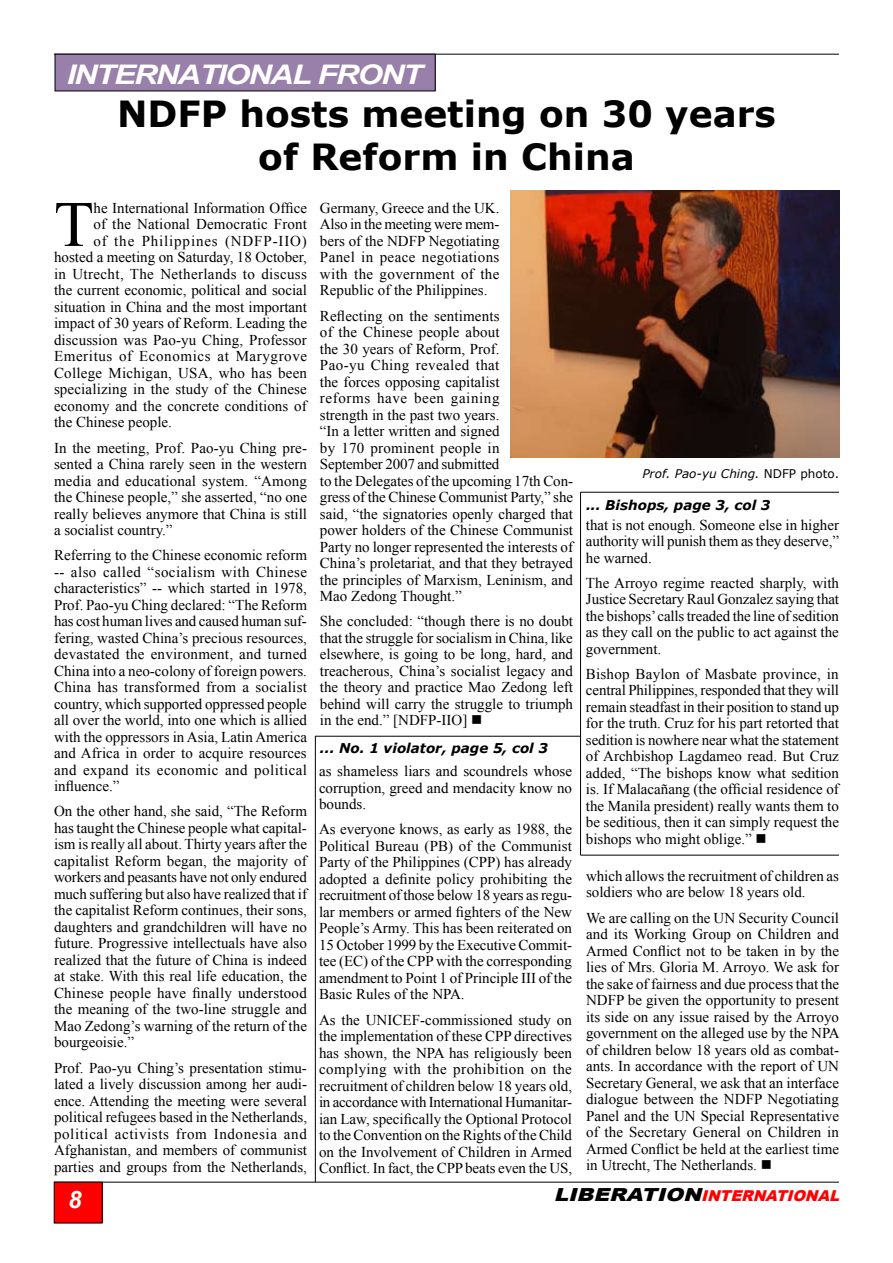
<style>
.page{position:relative;width:893px;height:1263px;background:#fff}
.page>*{position:absolute;margin:0;border:0;box-sizing:border-box;transform-origin:0 0}
.t1{font:64.8px "Times New Roman";color:#000}
.t2{font:700 36px/43.2px "Verdana";color:#000;text-align:center}
.t3{font:italic 700 27px "Arial";letter-spacing:-.05em;color:#fff;scale:1.2 1}
.t4{font:italic 700 24px "Arial";color:#fff}
.t5{font:15px/16.5px "Times New Roman";color:#000;text-align:justify}
.t6{font:15px "Times New Roman";letter-spacing:.025em;color:#000}
.t7{font:15px "Times New Roman";letter-spacing:.04em;color:#000}
.t8{font:15px "Times New Roman";letter-spacing:.02em;color:#000}
.t9{font:15px "Times New Roman";letter-spacing:.055em;color:#000}
.t10{font:italic 900 15px "Arial";color:#f00}
.t11{font:italic 700 13.5px "Verdana";color:#000}
.t12{font:italic 12px "Verdana";color:#000}
.s1{font-style:normal}
.s2{font-size:18px;color:#000}
</style>
<div class="page">
<hr style="left:54px;top:54px;width:785px;height:1px;background:#000">
<hr style="left:54px;top:1182px;width:785px;height:1px;background:#000">
<div style="left:54px;top:1182px;width:48px;height:41px;background:#f00"></div>
<div style="left:55px;top:54px;width:380px;height:37px;background:#9980aa"></div>
<div style="left:55px;top:54px;width:380px;height:37px;border:1px solid #000"></div>
<img style="left:510px;top:190px;width:330px;height:268px">
<hr style="left:315px;top:736px;width:265px;height:1px;background:#000">
<hr style="left:315px;top:736px;width:1px;height:446px;background:#000">
<hr style="left:580px;top:855px;width:259px;height:1px;background:#000">
<hr style="left:580px;top:735px;width:1px;height:120px;background:#000">
<hr style="left:580px;top:492px;width:1px;height:244px;background:#000">
<hr style="left:580px;top:492px;width:259px;height:1px;background:#000">
<h3 class="t3" style="left:67px;top:57px;width:298px">INTERNATIONAL FRONT</h3>
<h2 class="t2" style="left:117px;top:92px;width:660px">NDFP hosts meeting on 30 years of Reform in China</h2>
<h1 class="t1" style="left:54px;top:181px;width:41px">T</h1>
<p class="t5" style="left:94px;top:199px;width:215px">he International Information Office</p>
<p class="t5" style="left:94px;top:216px;width:215px">of the National Democratic Front</p>
<p class="t9" style="left:94px;top:231px;width:215px">of the Philippines (NDFP-IIO)</p>
<p class="t5" style="left:54px;top:249px;width:254px">hosted a meeting on Saturday, 18 October,</p>
<p class="t6" style="left:54px;top:264px;width:254px">in Utrecht, The Netherlands to discuss</p>
<p class="t5" style="left:54px;top:282px;width:254px">the current economic, political and social</p>
<p class="t5" style="left:54px;top:298px;width:254px">situation in China and the most important</p>
<p class="t5" style="left:54px;top:315px;width:254px">impact of 30 years of Reform. Leading the</p>
<p class="t5" style="left:54px;top:331px;width:254px">discussion was Pao-yu Ching, Professor</p>
<p class="t7" style="left:54px;top:346px;width:255px">Emeritus of Economics at Marygrove</p>
<p class="t8" style="left:54px;top:363px;width:255px">College Michigan, USA, who has been</p>
<p class="t5" style="left:54px;top:381px;width:254px">specializing in the study of the Chinese</p>
<p class="t5" style="left:54px;top:397px;width:254px">economy and the concrete conditions of</p>
<p class="t5" style="left:54px;top:414px;width:119px">the Chinese people.</p>
<p class="t5" style="left:54px;top:439px;width:254px">In the meeting, Prof. Pao-yu Ching pre&shy;sented a China rarely seen in the western media and educational system. “Among the Chinese people,” she asserted, “no one really believes anymore that China is still a socialist country.”</p>
<p class="t5" style="left:54px;top:547px;width:255px">Referring to the Chinese economic reform -- also called “socialism with Chinese characteristics” -- which started in 1978, Prof. Pao-yu Ching declared: “The Reform has cost human lives and caused human suf&shy;fering, wasted China’s precious resources, devastated the environment, and turned China into a neo-colony of foreign powers.<br>China has transformed from a socialist country, which supported oppressed people all over the world, into one which is allied with the oppressors in Asia, Latin America and Africa in order to acquire resources and expand its economic and political influence.”</p>
<p class="t5" style="left:54px;top:803px;width:255px">On the other hand, she said, “The Reform has taught the Chinese people what capital&shy;ism is really all about. Thirty years after the capitalist Reform began, the majority of workers and peasants have not only endured much suffering but also have realized that if the capitalist Reform continues, their sons, daughters and grandchildren will have no future. Progressive intellectuals have also realized that the future of China is indeed at stake. With this real life education, the Chinese people have finally understood the meaning of the two-line struggle and Mao Zedong’s warning of the return of the bourgeoisie.”</p>
<p class="t5" style="left:54px;top:1059px;width:255px">Prof. Pao-yu Ching’s presentation stimu&shy;lated a lively discussion among her audi&shy;ence. Attending the meeting were several political refugees based in the Netherlands, political activists from Indonesia and Afghanistan, and members of communist parties and groups from the Netherlands,</p>
<p class="t5" style="left:320px;top:199px;width:181px">Germany, Greece and the UK.<br>Also in the meeting were mem&shy;bers of the NDFP Negotiating Panel in peace negotiations with the government of the Republic of the Philippines.</p>
<p class="t5" style="left:320px;top:307px;width:255px;text-align:left">Reflecting on the sentiments<br>of the Chinese people about<br>the 30 years of Reform, Prof.<br>Pao-yu Ching revealed that<br>the forces opposing capitalist<br>reforms have been gaining<br>strength in the past two years.<br>“In a letter written and signed<br>by 170 prominent people in<br>September 2007 and submitted<br>to the Delegates of the upcoming 17th Con&shy;gress of the Chinese Communist Party,” she said, “the signatories openly charged that power holders of the Chinese Communist Party no longer represented the interests of China’s proletariat, and that they betrayed the principles of Marxism, Leninism, and Mao Zedong Thought.”</p>
<p class="t5" style="left:320px;top:613px;width:255px">She concluded: “though there is no doubt that the struggle for socialism in China, like elsewhere, is going to be long, hard, and treacherous, China’s socialist legacy and the theory and practice Mao Zedong left behind will carry the struggle to triumph in the end.” [NDFP-IIO] ■</p>
<p class="t11" style="left:320px;top:739px;width:230px">... No. 1 violator, page 5, col 3</p>
<p class="t5" style="left:319px;top:763px;width:255px">as shameless liars and scoundrels whose corruption, greed and mendacity know no bounds.</p>
<p class="t5" style="left:319px;top:821px;width:255px">As everyone knows, as early as 1988, the Political Bureau (PB) of the Communist Party of the Philippines (CPP) has already adopted a definite policy prohibiting the recruitment of those below 18 years as regu&shy;lar members or armed fighters of the New People’s Army. This has been reiterated on 15 October 1999 by the Executive Commit&shy;tee (EC) of the CPP with the corresponding amendment to Point 1 of Principle III of the Basic Rules of the NPA.</p>
<p class="t5" style="left:319px;top:1011px;width:255px">As the UNICEF-commissioned study on the implementation of these CPP directives has shown, the NPA has religiously been complying with the prohibition on the recruitment of children below 18 years old, in accordance with International Humanitar&shy;ian Law, specifically the Optional Protocol to the Convention on the Rights of the Child on the Involvement of Children in Armed Conflict. In fact, the CPP beats even the US,</p>
<p class="t12" style="left:642px;top:466px;width:198px">Prof. Pao-yu Ching. <span class="s1">NDFP photo.</span></p>
<p class="t11" style="left:586px;top:496px;width:186px">... Bishops, page 3, col 3</p>
<p class="t5" style="left:586px;top:516px;width:255px">that is not enough. Someone else in higher authority will punish them as they deserve,” he warned.</p>
<p class="t5" style="left:586px;top:574px;width:255px">The Arroyo regime reacted sharply, with Justice Secretary Raul Gonzalez saying that the bishops’ calls treaded the line of sedition as they call on the public to act against the government.</p>
<p class="t5" style="left:586px;top:665px;width:255px">Bishop Baylon of Masbate province, in central Philippines, responded that they will remain steadfast in their position to stand up for the truth. Cruz for his part retorted that sedition is nowhere near what the statement of Archbishop Lagdameo read. But Cruz added, “The bishops know what sedition is. If Malacañang (the official residence of the Manila president) really wants them to be seditious, then it can simply request the bishops who might oblige.” ■</p>
<p class="t5" style="left:586px;top:867px;width:255px">which allows the recruitment of children as soldiers who are below 18 years old.</p>
<p class="t5" style="left:586px;top:909px;width:255px">We are calling on the UN Security Council and its Working Group on Children and Armed Conflict not to be taken in by the lies of Mrs. Gloria M. Arroyo. We ask for the sake of fairness and due process that the NDFP be given the opportunity to present its side on any issue raised by the Arroyo government on the alleged use by the NPA of children below 18 years old as combat&shy;ants. In accordance with the report of UN Secretary General, we ask that an interface dialogue between the NDFP Negotiating Panel and the UN Special Representative of the Secretary General on Children in Armed Conflict be held at the earliest time in Utrecht, The Netherlands. ■</p>
<h3 class="t4" style="left:68px;top:1184px;width:15px">8</h3>
<p class="t10" style="left:554px;top:1185px;width:292px"><span class="s2">LIBERATION</span>INTERNATIONAL</p>
</div>
